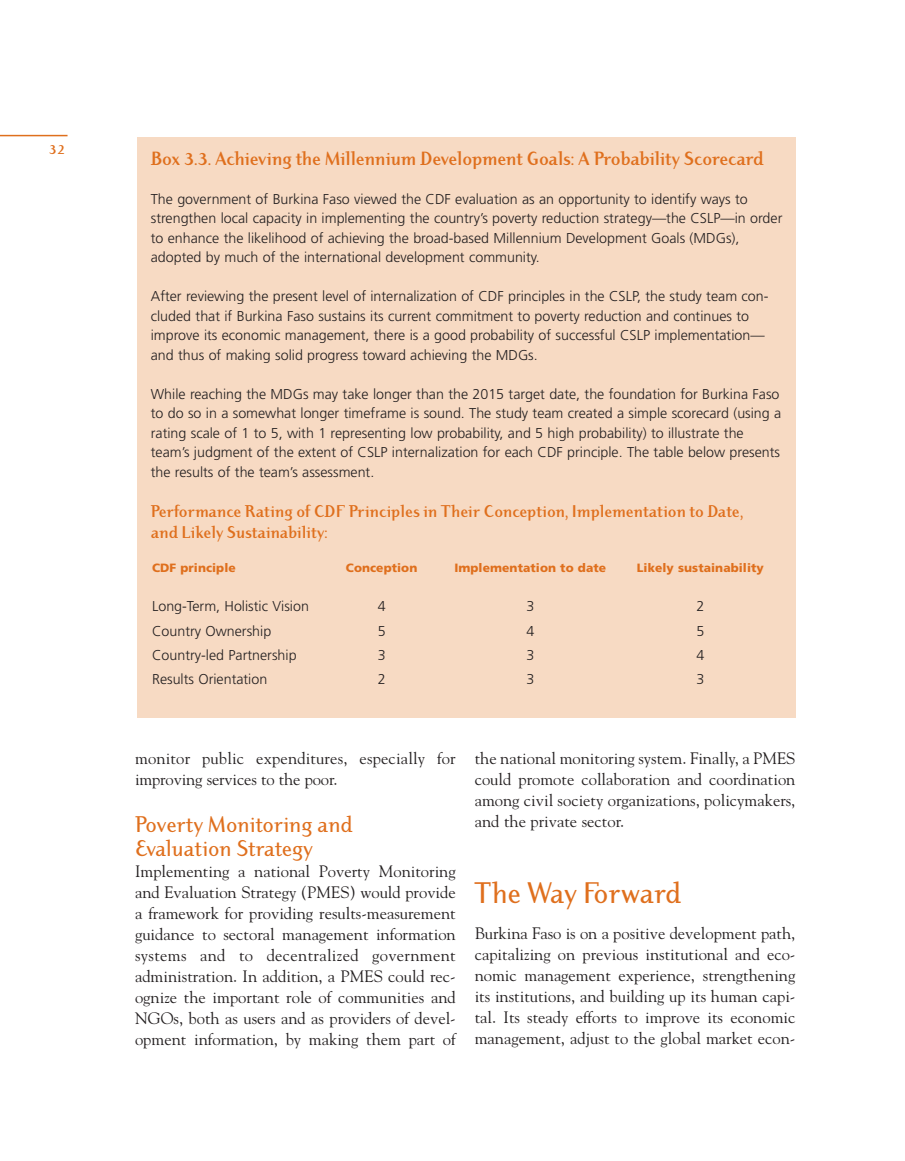
<style>
.page{position:relative;width:905px;height:1161px;background:#fff}
.page>*{position:absolute;margin:0;border:0;box-sizing:border-box;transform-origin:0 0}
.t1{font:500 31.5px "Dyadis ITC";letter-spacing:-.005em;color:#df6f1d}
.t2{font:500 24px/24px "Dyadis ITC";color:#df6f1d}
.t3{font:700 20.25px "Dyadis ITC";letter-spacing:-.005em;color:#df6f1d}
.t4{font:700 18px/21px "Dyadis ITC";color:#df6f1d}
.t5{font:16.5px/21px "Goudy";color:#231f20;text-align:justify}
.t6{font:700 15px "Dyadis ITC";color:#df6f1d}
.t7{font:300 14.25px/19.5px "Frutiger";color:#231f20}
.t8{font:900 12px "Frutiger";letter-spacing:.005em;color:#df6f1d}
</style>
<div class="page">
<hr style="left:0;top:135px;width:68px;height:1px;background:#df6f1d">
<div style="left:137px;top:137px;width:658px;height:580px;background:#f7dac3"></div>
<p class="t6" style="left:49px;top:143px;width:18px">32</p>
<h3 class="t3" style="left:151px;top:150px;width:614px">Box 3.3. Achieving the Millennium Development Goals: A Probability Scorecard</h3>
<p class="t7" style="left:151px;top:190px;width:633px">The government of Burkina Faso viewed the CDF evaluation as an opportunity to identify ways to strengthen local capacity in implementing the country’s poverty reduction strategy—the CSLP—in order to enhance the likelihood of achieving the broad-based Millennium Development Goals (MDGs), adopted by much of the international development community.</p>
<p class="t7" style="left:151px;top:288px;width:619px">After reviewing the present level of internalization of CDF principles in the CSLP, the study team con&shy;cluded that if Burkina Faso sustains its current commitment to poverty reduction and continues to improve its economic management, there is a good probability of successful CSLP implementation— and thus of making solid progress toward achieving the MDGs.</p>
<p class="t7" style="left:151px;top:385px;width:632px">While reaching the MDGs may take longer than the 2015 target date, the foundation for Burkina Faso to do so in a somewhat longer timeframe is sound. The study team created a simple scorecard (using a rating scale of 1 to 5, with 1 representing low probability, and 5 high probability) to illustrate the team’s judgment of the extent of CSLP internalization for each CDF principle. The table below presents the results of the team’s assessment.</p>
<p class="t4" style="left:151px;top:502px;width:593px">Performance Rating of CDF Principles in Their Conception, Implementation to Date, and Likely Sustainability:</p>
<p class="t8" style="left:152px;top:563px;width:85px">CDF principle</p>
<p class="t8" style="left:346px;top:563px;width:73px">Conception</p>
<p class="t8" style="left:454px;top:563px;width:153px">Implementation to date</p>
<p class="t8" style="left:637px;top:563px;width:128px">Likely sustainability</p>
<p class="t7" style="left:152px;top:598px;width:158px">Long-Term, Holistic Vision</p>
<p class="t7" style="left:378px;top:598px;width:9px">4</p>
<p class="t7" style="left:526px;top:598px;width:9px">3</p>
<p class="t7" style="left:696px;top:598px;width:9px">2</p>
<p class="t7" style="left:152px;top:622px;width:121px">Country Ownership</p>
<p class="t7" style="left:378px;top:622px;width:9px">5</p>
<p class="t7" style="left:526px;top:622px;width:9px">4</p>
<p class="t7" style="left:696px;top:622px;width:9px">5</p>
<p class="t7" style="left:152px;top:646px;width:146px">Country-led Partnership</p>
<p class="t7" style="left:378px;top:646px;width:9px">3</p>
<p class="t7" style="left:526px;top:646px;width:9px">3</p>
<p class="t7" style="left:696px;top:646px;width:9px">4</p>
<p class="t7" style="left:152px;top:671px;width:117px">Results Orientation</p>
<p class="t7" style="left:378px;top:671px;width:9px">2</p>
<p class="t7" style="left:526px;top:671px;width:9px">3</p>
<p class="t7" style="left:696px;top:671px;width:9px">3</p>
<p class="t5" style="left:135px;top:749px;width:322px">monitor public expenditures, especially for improving services to the poor.</p>
<h2 class="t2" style="left:135px;top:814px;width:219px">Poverty Monitoring and<br>Evaluation Strategy</h2>
<p class="t5" style="left:135px;top:862px;width:322px">Implementing a national Poverty Monitoring and Evaluation Strategy (PMES) would provide a framework for providing results-measurement guidance to sectoral management information systems and to decentralized government administration. In addition, a PMES could rec&shy;ognize the important role of communities and NGOs, both as users and as providers of devel&shy;opment information, by making them part of</p>
<p class="t5" style="left:474px;top:749px;width:322px">the national monitoring system. Finally, a PMES could promote collaboration and coordination among civil society organizations, policymakers, and the private sector.</p>
<h1 class="t1" style="left:474px;top:881px;width:208px">The Way Forward</h1>
<p class="t5" style="left:474px;top:924px;width:322px">Burkina Faso is on a positive development path, capitalizing on previous institutional and eco&shy;nomic management experience, strengthening its institutions, and building up its human capi&shy;tal. Its steady efforts to improve its economic management, adjust to the global market econ-</p>
</div>
